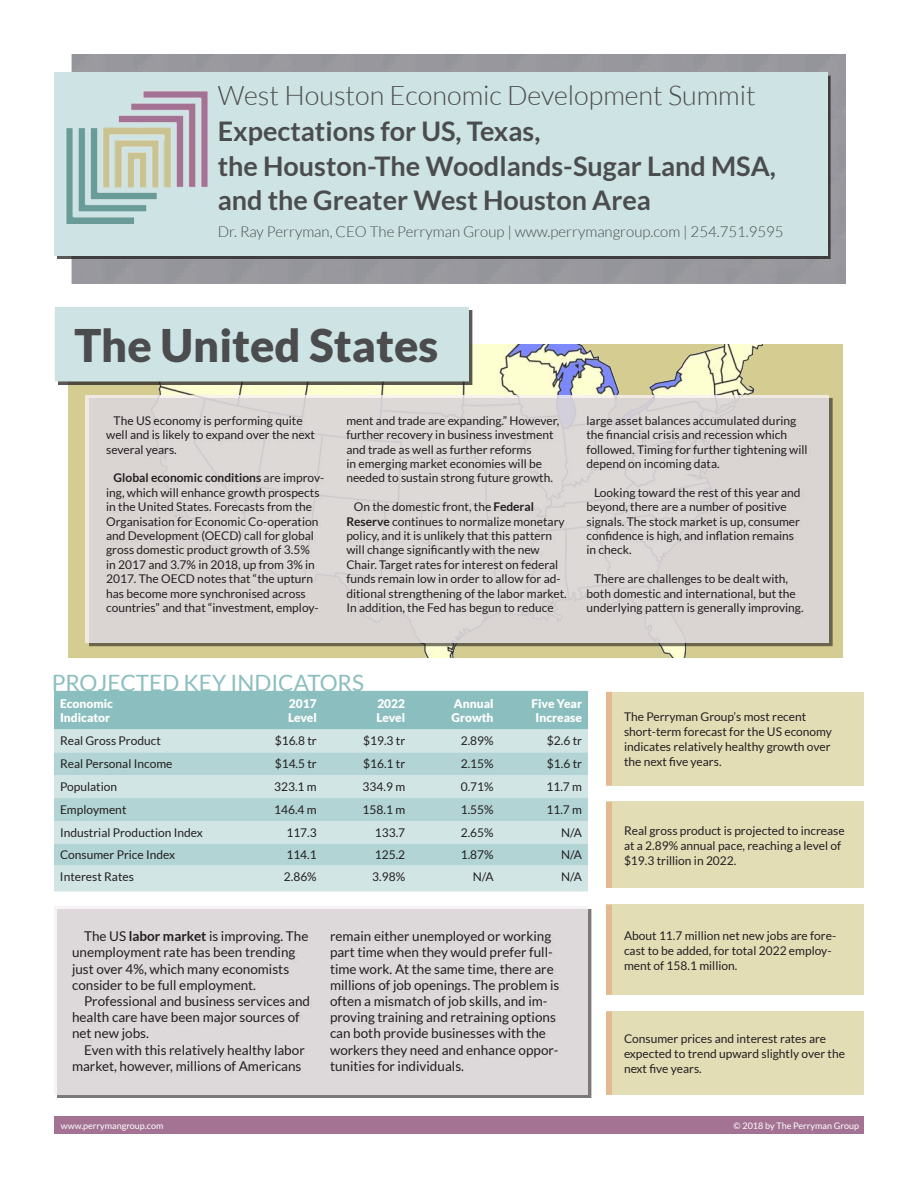
<style>
.page{position:relative;width:918px;height:1188px;background:#fff}
.page>*{position:absolute;margin:0;border:0;box-sizing:border-box;transform-origin:0 0}
.t1{font:900 45px "Lato";color:#4b4c4d}
.t2{font:700 27px "Lato";color:#4b4c4d}
.t3{font:300 27px "Lato";color:#4b4c4d}
.t4{font:22.5px "Lato";color:#8bbebe}
.t5{font:300 15px "Lato";color:#4b4c4d}
.t6{font:13.5px/16.2px "Lato";color:#231f20}
.t7{font:12px/14.4px "Lato";color:#231f20}
.t8{font:900 12px/14.4px "Lato";color:#fff}
.t9{font:9px "Lato";color:#fff}
.s1{font-weight:700}
</style>
<div class="page">
<div style="left:54px;top:1116px;width:810px;height:18px;background:#a47393"></div>
<div style="left:69px;top:344px;width:774px;height:314px;background:#d5cc91"></div>
<img style="left:152px;top:344px;width:623px;height:314px">
<div style="left:86px;top:395px;width:743px;height:248px;background:#dad4d4"></div>
<div style="left:58px;top:310px;width:414px;height:75px;background:#231f20;opacity:.75"></div>
<div style="left:56px;top:308px;width:412px;height:73px;background:#cee3e3"></div>
<div style="left:55px;top:307px;width:414px;height:74px;border:2px solid #cee3e3"></div>
<div style="left:54px;top:691px;width:534px;height:39px;background:#8bbebe"></div>
<div style="left:54px;top:730px;width:534px;height:161px;background:#d1e5e5"></div>
<svg style="left:54px;top:752px;width:534px;height:113px;background:#bedbdb"></svg>
<div style="left:606px;top:802px;width:258px;height:86px;background:#e3ddb6"></div>
<div style="left:606px;top:802px;width:6px;height:86px;background:#e5b98e"></div>
<div style="left:606px;top:905px;width:258px;height:90px;background:#e3ddb6"></div>
<div style="left:606px;top:905px;width:6px;height:90px;background:#e5b98e"></div>
<div style="left:606px;top:1011px;width:258px;height:84px;background:#e3ddb6"></div>
<div style="left:606px;top:1011px;width:6px;height:84px;background:#e5b98e"></div>
<div style="left:606px;top:692px;width:258px;height:93px;background:#e3ddb6"></div>
<div style="left:606px;top:692px;width:6px;height:93px;background:#e5b98e"></div>
<div style="left:57px;top:909px;width:534px;height:189px;background:#7b797a"></div>
<div style="left:54px;top:906px;width:534px;height:189px;background:#ddd9db"></div>
<div style="left:71px;top:54px;width:775px;height:230px;background:#98989e"></div>
<div style="left:57px;top:76px;width:774px;height:183px;background:#231f20;opacity:.75"></div>
<div style="left:54px;top:72px;width:773px;height:184px;background:#cee3e3"></div>
<img style="left:66px;top:91px;width:142px;height:132px">
<p class="t3" style="left:218px;top:81px;width:539px">West Houston Economic Development Summit</p>
<p class="t2" style="left:218px;top:116px;width:324px">Expectations for US, Texas,</p>
<p class="t2" style="left:218px;top:151px;width:560px">the Houston-The Woodlands-Sugar Land MSA,</p>
<p class="t2" style="left:218px;top:185px;width:435px">and the Greater West Houston Area</p>
<p class="t5" style="left:218px;top:224px;width:567px">Dr. Ray Perryman, CEO The Perryman Group | www.perrymangroup.com | 254.751.9595</p>
<p class="t1" style="left:74px;top:319px;width:366px">The United States</p>
<p class="t7" style="left:106px;top:413px;width:210px;text-indent:8px">The US economy is performing quite well and is likely to expand over the next several years.</p>
<p class="t7" style="left:106px;top:471px;width:220px;text-indent:8px"><span class="s1">Global economic conditions</span> are improv&shy;ing, which will enhance growth prospects in the United States. Forecasts from the Organisation for Economic Co-operation and Development (OECD) call for global gross domestic product growth of 3.5%<br>in 2017 and 3.7% in 2018, up from 3% in 2017. The OECD notes that “the upturn has become more synchronised across countries” and that “investment, employ-</p>
<p class="t7" style="left:346px;top:413px;width:215px">ment and trade are expanding.” However, further recovery in business investment and trade as well as further reforms<br>in emerging market economies will be needed to sustain strong future growth.</p>
<p class="t7" style="left:346px;top:500px;width:222px;text-indent:8px">On the domestic front, the <span class="s1">Federal Reserve</span> continues to normalize monetary policy, and it is unlikely that this pattern will change significantly with the new Chair. Target rates for interest on federal funds remain low in order to allow for ad&shy;ditional strengthening of the labor market.<br>In addition, the Fed has begun to reduce</p>
<p class="t7" style="left:587px;top:413px;width:223px">large asset balances accumulated during the financial crisis and recession which followed. Timing for further tightening will depend on incoming data.</p>
<p class="t7" style="left:587px;top:485px;width:216px;text-indent:8px">Looking toward the rest of this year and beyond, there are a number of positive signals. The stock market is up, consumer confidence is high, and inflation remains in check.</p>
<p class="t7" style="left:587px;top:572px;width:219px;text-indent:8px">There are challenges to be dealt with, both domestic and international, but the underlying pattern is generally improving.</p>
<p class="t4" style="left:52px;top:671px;width:314px">PROJECTED KEY INDICATORS</p>
<p class="t8" style="left:60px;top:696px;width:55px">Economic</p>
<p class="t8" style="left:60px;top:710px;width:52px">Indicator</p>
<p class="t8" style="left:289px;top:696px;width:29px">2017</p>
<p class="t8" style="left:288px;top:710px;width:30px">Level</p>
<p class="t8" style="left:377px;top:696px;width:29px">2022</p>
<p class="t8" style="left:377px;top:710px;width:30px">Level</p>
<p class="t8" style="left:452px;top:696px;width:43px">Annual<br>Growth</p>
<p class="t8" style="left:532px;top:696px;width:52px">Five Year</p>
<p class="t8" style="left:536px;top:710px;width:48px">Increase</p>
<p class="t7" style="left:60px;top:734px;width:102px">Real Gross Product</p>
<p class="t7" style="left:275px;top:734px;width:44px">$16.8 tr</p>
<p class="t7" style="left:363px;top:734px;width:44px">$19.3 tr</p>
<p class="t7" style="left:461px;top:734px;width:34px">2.89%</p>
<p class="t7" style="left:547px;top:734px;width:37px">$2.6 tr</p>
<p class="t7" style="left:60px;top:756px;width:114px">Real Personal Income</p>
<p class="t7" style="left:275px;top:756px;width:44px">$14.5 tr</p>
<p class="t7" style="left:363px;top:756px;width:44px">$16.1 tr</p>
<p class="t7" style="left:461px;top:756px;width:34px">2.15%</p>
<p class="t7" style="left:547px;top:756px;width:37px">$1.6 tr</p>
<p class="t7" style="left:60px;top:779px;width:59px">Population</p>
<p class="t7" style="left:274px;top:779px;width:44px">323.1 m</p>
<p class="t7" style="left:363px;top:779px;width:44px">334.9 m</p>
<p class="t7" style="left:461px;top:779px;width:34px">0.71%</p>
<p class="t7" style="left:546px;top:779px;width:37px">11.7 m</p>
<p class="t7" style="left:60px;top:802px;width:68px">Employment</p>
<p class="t7" style="left:274px;top:802px;width:44px">146.4 m</p>
<p class="t7" style="left:363px;top:802px;width:44px">158.1 m</p>
<p class="t7" style="left:461px;top:802px;width:34px">1.55%</p>
<p class="t7" style="left:546px;top:802px;width:37px">11.7 m</p>
<p class="t7" style="left:60px;top:825px;width:144px">Industrial Production Index</p>
<p class="t7" style="left:286px;top:825px;width:32px">117.3</p>
<p class="t7" style="left:375px;top:825px;width:32px">133.7</p>
<p class="t7" style="left:461px;top:825px;width:34px">2.65%</p>
<p class="t7" style="left:561px;top:825px;width:22px">N/A</p>
<p class="t7" style="left:60px;top:848px;width:117px">Consumer Price Index</p>
<p class="t7" style="left:286px;top:848px;width:32px">114.1</p>
<p class="t7" style="left:375px;top:848px;width:32px">125.2</p>
<p class="t7" style="left:461px;top:848px;width:34px">1.87%</p>
<p class="t7" style="left:561px;top:848px;width:22px">N/A</p>
<p class="t7" style="left:60px;top:870px;width:76px">Interest Rates</p>
<p class="t7" style="left:284px;top:870px;width:34px">2.86%</p>
<p class="t7" style="left:372px;top:870px;width:34px">3.98%</p>
<p class="t7" style="left:473px;top:870px;width:22px">N/A</p>
<p class="t7" style="left:561px;top:870px;width:22px">N/A</p>
<p class="t6" style="left:72px;top:928px;width:238px;text-indent:12px">The US <span class="s1">labor market</span> is improving. The unemployment rate has been trending just over 4%, which many economists consider to be full employment.</p>
<p class="t6" style="left:72px;top:993px;width:240px;text-indent:12px">Professional and business services and health care have been major sources of net new jobs.</p>
<p class="t6" style="left:72px;top:1041px;width:234px;text-align:right">Even with this relatively healthy labor market, however, millions of Americans</p>
<p class="t6" style="left:330px;top:928px;width:231px">remain either unemployed or working part time when they would prefer full&shy;time work. At the same time, there are millions of job openings. The problem is often a mismatch of job skills, and im&shy;proving training and retraining options can both provide businesses with the workers they need and enhance oppor&shy;tunities for individuals.</p>
<p class="t7" style="left:624px;top:709px;width:210px;line-height:15px">The Perryman Group’s most recent short-term forecast for the US economy indicates relatively healthy growth over the next five years.</p>
<p class="t7" style="left:624px;top:823px;width:222px;line-height:15px">Real gross product is projected to increase at a 2.89% annual pace, reaching a level of $19.3 trillion in 2022.</p>
<p class="t7" style="left:624px;top:928px;width:214px;line-height:15px">About 11.7 million net new jobs are fore&shy;cast to be added, for total 2022 employ&shy;ment of 158.1 million.</p>
<p class="t7" style="left:624px;top:1031px;width:223px;line-height:15px">Consumer prices and interest rates are expected to trend upward slightly over the next five years.</p>
<p class="t9" style="left:61px;top:1120px;width:104px">www.perrymangroup.com</p>
<p class="t9" style="left:734px;top:1120px;width:127px">© 2018 by The Perryman Group</p>
</div>
